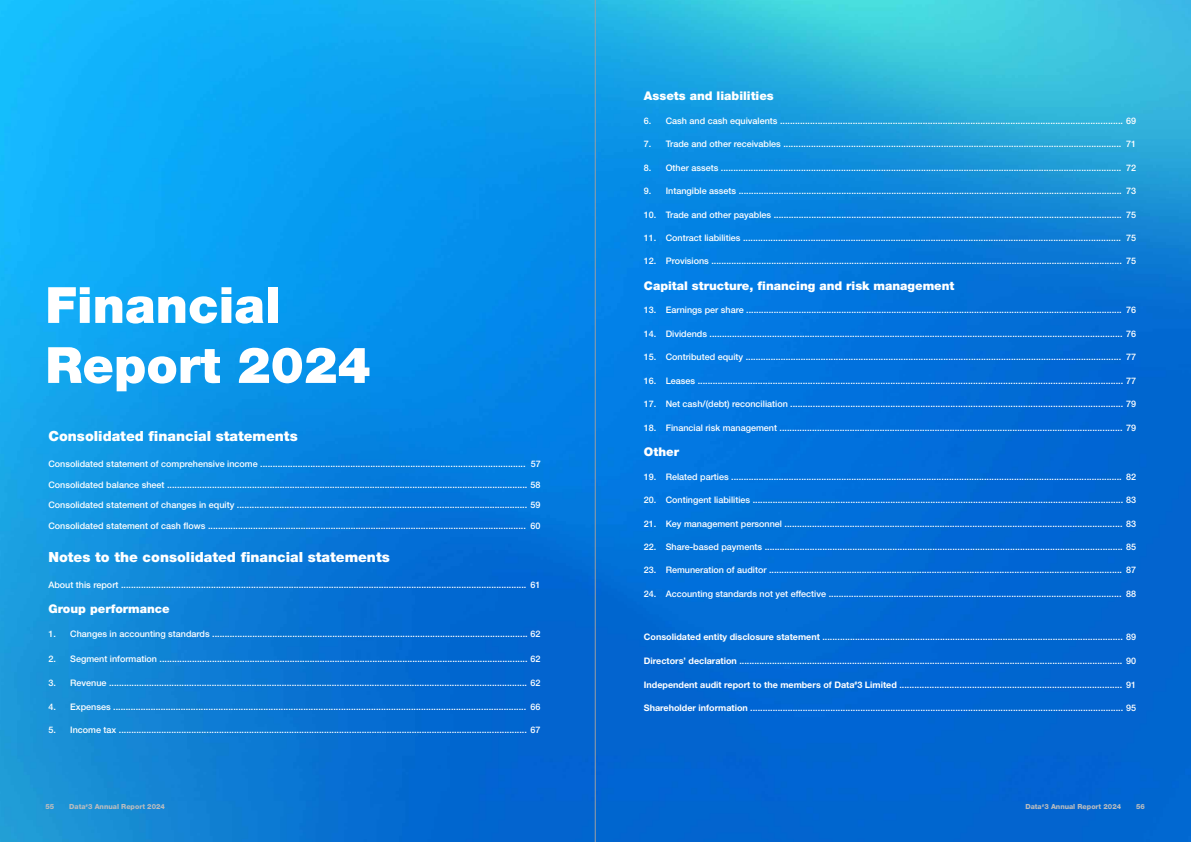
<style>
.page{position:relative;width:1191px;height:842px;background:#fff}
.page>*{position:absolute;margin:0;border:0;box-sizing:border-box;transform-origin:0 0}
.t1{font:900 50px/60px "Helvetica Neue LT Std";color:#fff}
.H2__Light_Blue{font:900 14px "Helvetica Neue LT Std";color:#fff}
.Body{font:900 12px "Helvetica Neue LT Std";color:#fff}
.Body-2{font:500 9px "Helvetica Neue LT Std";color:#fff}
.t2{font:800 7px "Helvetica Neue LT Std";color:#babcbe}
.s1{font-weight:700}
</style>
<div class="page">
<img style="left:0;top:0;width:1191px;height:842px">
<hr style="left:595px;top:0;width:1px;height:842px;background:#9d9fa2">
<h1 class="t1" style="left:45px;top:275px;width:327px">Financial<br>Report 2024</h1>
<p class="H2__Light_Blue" style="left:48px;top:427px;width:251px">Consolidated financial statements</p>
<p class="Body-2" style="left:48px;top:459px;width:478px">Consolidated statement of comprehensive income ..........................................................................................................</p>
<p class="Body-2" style="left:531px;top:459px;width:12px">57</p>
<p class="Body-2" style="left:48px;top:479px;width:493px">Consolidated balance sheet ................................................................................................................................................ 58</p>
<p class="Body-2" style="left:48px;top:500px;width:493px">Consolidated statement of changes in equity .................................................................................................................... 59</p>
<p class="Body-2" style="left:48px;top:520px;width:479px">Consolidated statement of cash flows ...............................................................................................................................</p>
<p class="Body-2" style="left:530px;top:520px;width:12px">60</p>
<p class="H2__Light_Blue" style="left:48px;top:548px;width:343px">Notes to the consolidated financial statements</p>
<p class="Body-2" style="left:48px;top:579px;width:493px">About this report .................................................................................................................................................................. 61</p>
<p class="Body" style="left:48px;top:602px;width:123px">Group performance</p>
<p class="Body-2" style="left:48px;top:628px;width:9px">1.</p>
<p class="Body-2" style="left:70px;top:628px;width:472px">Changes in accounting standards .............................................................................................................................. 62</p>
<p class="Body-2" style="left:48px;top:653px;width:9px">2.</p>
<p class="Body-2" style="left:70px;top:653px;width:472px">Segment information ................................................................................................................................................... 62</p>
<p class="Body-2" style="left:48px;top:678px;width:9px">3.</p>
<p class="Body-2" style="left:70px;top:678px;width:472px">Revenue ....................................................................................................................................................................... 62</p>
<p class="Body-2" style="left:48px;top:701px;width:9px">4.</p>
<p class="Body-2" style="left:70px;top:701px;width:457px">Expenses .....................................................................................................................................................................</p>
<p class="Body-2" style="left:530px;top:701px;width:12px">66</p>
<p class="Body-2" style="left:48px;top:724px;width:9px">5.</p>
<p class="Body-2" style="left:70px;top:724px;width:472px">Income tax ................................................................................................................................................................... 67</p>
<p class="Body" style="left:644px;top:89px;width:131px">Assets and liabilities</p>
<p class="Body-2" style="left:644px;top:115px;width:9px">6.</p>
<p class="Body-2" style="left:665px;top:115px;width:472px">Cash and cash equivalents ......................................................................................................................................... 69</p>
<p class="Body-2" style="left:644px;top:139px;width:9px">7.</p>
<p class="Body-2" style="left:665px;top:139px;width:457px">Trade and other receivables .......................................................................................................................................</p>
<p class="Body-2" style="left:1126px;top:139px;width:12px">71</p>
<p class="Body-2" style="left:644px;top:162px;width:9px">8.</p>
<p class="Body-2" style="left:665px;top:162px;width:457px">Other assets ................................................................................................................................................................</p>
<p class="Body-2" style="left:1126px;top:162px;width:12px">72</p>
<p class="Body-2" style="left:644px;top:186px;width:9px">9.</p>
<p class="Body-2" style="left:665px;top:186px;width:457px">Intangible assets .........................................................................................................................................................</p>
<p class="Body-2" style="left:1126px;top:186px;width:12px">73</p>
<p class="Body-2" style="left:644px;top:209px;width:14px">10.</p>
<p class="Body-2" style="left:665px;top:209px;width:457px">Trade and other payables ...........................................................................................................................................</p>
<p class="Body-2" style="left:1126px;top:209px;width:12px">75</p>
<p class="Body-2" style="left:644px;top:232px;width:14px">11.</p>
<p class="Body-2" style="left:665px;top:232px;width:457px">Contract liabilities .......................................................................................................................................................</p>
<p class="Body-2" style="left:1126px;top:232px;width:12px">75</p>
<p class="Body-2" style="left:644px;top:256px;width:14px">12.</p>
<p class="Body-2" style="left:665px;top:256px;width:458px">Provisions ....................................................................................................................................................................</p>
<p class="Body-2" style="left:1126px;top:256px;width:12px">75</p>
<p class="Body" style="left:644px;top:279px;width:312px">Capital structure, financing and risk management</p>
<p class="Body-2" style="left:644px;top:305px;width:14px">13.</p>
<p class="Body-2" style="left:665px;top:305px;width:457px">Earnings per share ......................................................................................................................................................</p>
<p class="Body-2" style="left:1126px;top:305px;width:12px">76</p>
<p class="Body-2" style="left:644px;top:328px;width:14px">14.</p>
<p class="Body-2" style="left:665px;top:328px;width:472px">Dividends ..................................................................................................................................................................... 76</p>
<p class="Body-2" style="left:644px;top:352px;width:14px">15.</p>
<p class="Body-2" style="left:665px;top:352px;width:457px">Contributed equity ......................................................................................................................................................</p>
<p class="Body-2" style="left:1126px;top:352px;width:12px">77</p>
<p class="Body-2" style="left:644px;top:375px;width:14px">16.</p>
<p class="Body-2" style="left:665px;top:375px;width:472px">Leases .......................................................................................................................................................................... 77</p>
<p class="Body-2" style="left:644px;top:399px;width:14px">17.</p>
<p class="Body-2" style="left:665px;top:399px;width:472px">Net cash/(debt) reconciliation ..................................................................................................................................... 79</p>
<p class="Body-2" style="left:644px;top:422px;width:14px">18.</p>
<p class="Body-2" style="left:665px;top:422px;width:472px">Financial risk management ......................................................................................................................................... 79</p>
<p class="Body" style="left:644px;top:445px;width:37px">Other</p>
<p class="Body-2" style="left:644px;top:471px;width:14px">19.</p>
<p class="Body-2" style="left:665px;top:471px;width:457px">Related parties ............................................................................................................................................................</p>
<p class="Body-2" style="left:1126px;top:471px;width:12px">82</p>
<p class="Body-2" style="left:644px;top:494px;width:14px">20.</p>
<p class="Body-2" style="left:665px;top:494px;width:472px">Contingent liabilities .................................................................................................................................................... 83</p>
<p class="Body-2" style="left:644px;top:518px;width:14px">21.</p>
<p class="Body-2" style="left:665px;top:518px;width:472px">Key management personnel ....................................................................................................................................... 83</p>
<p class="Body-2" style="left:644px;top:541px;width:14px">22.</p>
<p class="Body-2" style="left:665px;top:541px;width:472px">Share-based payments ............................................................................................................................................... 85</p>
<p class="Body-2" style="left:644px;top:565px;width:14px">23.</p>
<p class="Body-2" style="left:665px;top:565px;width:472px">Remuneration of auditor ............................................................................................................................................. 87</p>
<p class="Body-2" style="left:644px;top:588px;width:14px">24.</p>
<p class="Body-2" style="left:665px;top:588px;width:457px">Accounting standards not yet effective .....................................................................................................................</p>
<p class="Body-2" style="left:1126px;top:588px;width:12px">88</p>
<p class="Body-2" style="left:644px;top:631px;width:493px"><span class="s1">Consolidated entity disclosure statement</span> ........................................................................................................................ 89</p>
<p class="Body-2" style="left:644px;top:655px;width:493px"><span class="s1">Directors’ declaration</span> ......................................................................................................................................................... 90</p>
<p class="Body-2" style="left:644px;top:679px;width:493px"><span class="s1">Independent audit report to the members of Data</span><sup>#</sup><span class="s1">3 Limited</span> ......................................................................................... 91</p>
<p class="Body-2" style="left:644px;top:702px;width:493px"><span class="s1">Shareholder information</span> ..................................................................................................................................................... 95</p>
<p class="t2" style="left:45px;top:802px;width:10px">55</p>
<p class="t2" style="left:69px;top:802px;width:97px">Data<sup>#</sup>3 Annual Report 2024</p>
<p class="t2" style="left:1025px;top:802px;width:97px">Data<sup>#</sup>3 Annual Report 2024</p>
<p class="t2" style="left:1136px;top:802px;width:10px">56</p>
</div>
